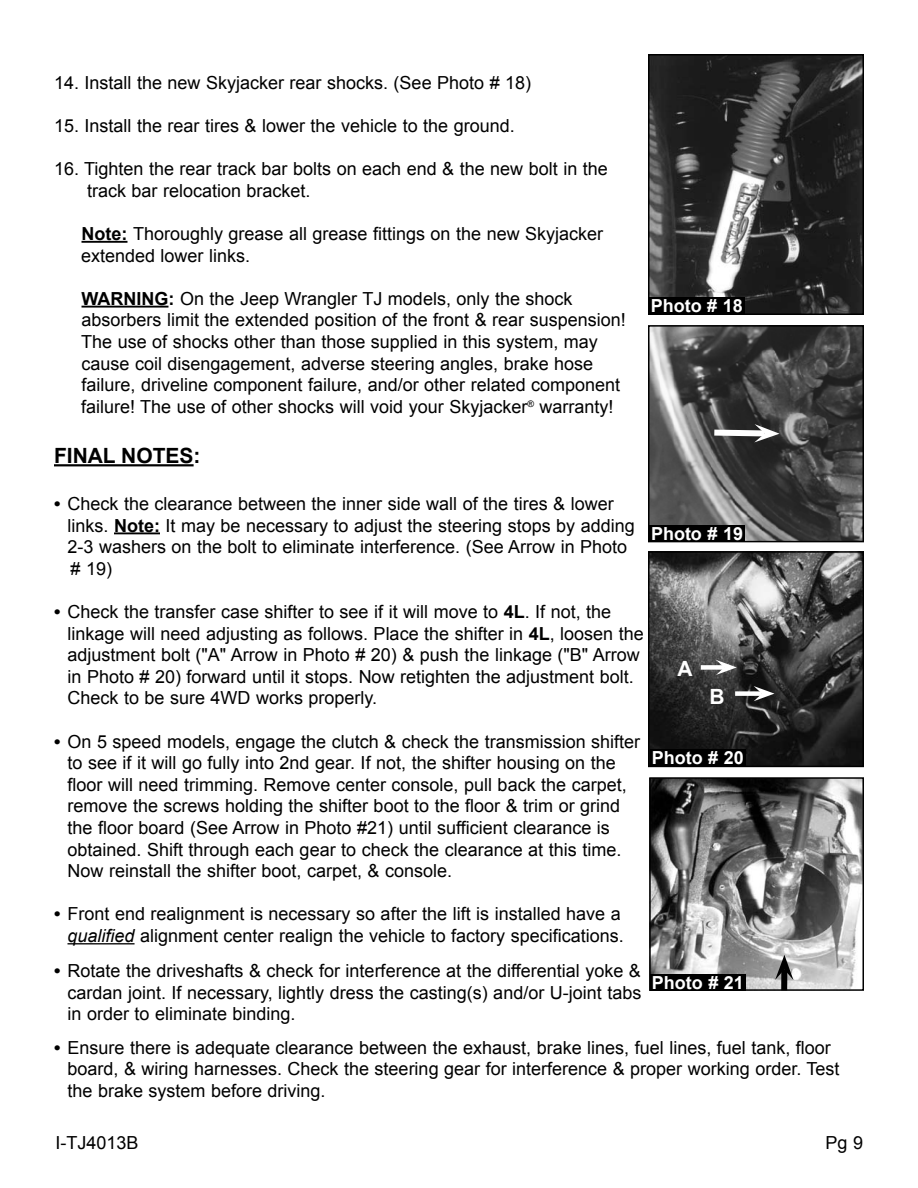
<style>
.page{position:relative;width:918px;height:1188px;background:#fff}
.page>*{position:absolute;margin:0;border:0;box-sizing:border-box;transform-origin:0 0}
.t1{font:700 21px "Arial";color:#000}
.t2{font:700 21px "Arial";color:#fff}
.t3{font:18px/21.6px "Arial";color:#000}
.t4{font:700 18px "Arial";color:#fff}
.s1{font-weight:700}
.s2{font-style:italic}
</style>
<div class="page">
<hr style="left:82px;top:241px;width:45px;height:2px;background:#000">
<hr style="left:82px;top:306px;width:86px;height:2px;background:#000">
<hr style="left:54px;top:464px;width:140px;height:2px;background:#000">
<hr style="left:114px;top:532px;width:46px;height:2px;background:#000">
<hr style="left:68px;top:943px;width:67px;height:1px;background:#000">
<img style="left:651px;top:57px;width:210px;height:255px">
<div style="left:648px;top:54px;width:216px;height:261px;border:2px solid #000"></div>
<div style="left:649px;top:297px;width:95px;height:16px;background:#000"></div>
<img style="left:651px;top:328px;width:210px;height:211px">
<div style="left:648px;top:325px;width:216px;height:217px;border:2px solid #000"></div>
<svg style="left:708px;top:424px;width:72px;height:18px"></svg>
<div style="left:650px;top:525px;width:95px;height:17px;background:#000"></div>
<img style="left:651px;top:554px;width:210px;height:210px">
<div style="left:648px;top:551px;width:216px;height:216px;border:2px solid #000"></div>
<div style="left:735px;top:691px;width:27px;height:5px;background:#fff"></div>
<svg style="left:754px;top:686px;width:21px;height:15px"></svg>
<div style="left:701px;top:665px;width:23px;height:5px;background:#fff"></div>
<svg style="left:716px;top:660px;width:21px;height:15px"></svg>
<div style="left:650px;top:749px;width:95px;height:16px;background:#000"></div>
<img style="left:652px;top:780px;width:209px;height:208px">
<div style="left:649px;top:777px;width:215px;height:214px;border:2px solid #000"></div>
<div style="left:650px;top:974px;width:95px;height:17px;background:#000"></div>
<div style="left:781px;top:970px;width:6px;height:20px;background:#000"></div>
<svg style="left:775px;top:955px;width:18px;height:25px"></svg>
<p class="t3" style="left:54px;top:72px;width:479px">14. Install the new Skyjacker rear shocks. (See Photo # 18)</p>
<p class="t3" style="left:54px;top:115px;width:462px">15. Install the rear tires &amp; lower the vehicle to the ground.</p>
<p class="t3" style="left:87px;top:158px;width:522px;text-indent:-33px">16. Tighten the rear track bar bolts on each end &amp; the new bolt in the track bar relocation bracket.</p>
<p class="t3" style="left:81px;top:223px;width:524px"><span class="s1">Note:</span> Thoroughly grease all grease fittings on the new Skyjacker extended lower links.</p>
<p class="t3" style="left:81px;top:288px;width:546px"><span class="s1">WARNING:</span> On the Jeep Wrangler TJ models, only the shock absorbers limit the extended position of the front &amp; rear suspension!<br>The use of shocks other than those supplied in this system, may cause coil disengagement, adverse steering angles, brake hose failure, driveline component failure, and/or other related component failure! The use of other shocks will void your Skyjacker<sup>®</sup> warranty!</p>
<p class="t1" style="left:54px;top:442px;width:148px">FINAL NOTES:</p>
<p class="t3" style="left:68px;top:493px;width:569px;text-indent:-14px"><span class="s1">•</span> Check the clearance between the inner side wall of the tires &amp; lower links. <span class="s1">Note:</span> It may be necessary to adjust the steering stops by adding 2-3 washers on the bolt to eliminate interference. (See Arrow in Photo # 19)</p>
<p class="t3" style="left:68px;top:601px;width:578px;text-indent:-14px"><span class="s1">•</span> Check the transfer case shifter to see if it will move to <span class="s1">4L</span>. If not, the linkage will need adjusting as follows. Place the shifter in <span class="s1">4L</span>, loosen the adjustment bolt ("A" Arrow in Photo # 20) &amp; push the linkage ("B" Arrow in Photo # 20) forward until it stops. Now retighten the adjustment bolt.<br>Check to be sure 4WD works properly.</p>
<p class="t3" style="left:68px;top:731px;width:574px;text-indent:-14px"><span class="s1">•</span> On 5 speed models, engage the clutch &amp; check the transmission shifter to see if it will go fully into 2nd gear. If not, the shifter housing on the floor will need trimming. Remove center console, pull back the carpet, remove the screws holding the shifter boot to the floor &amp; trim or grind the floor board (See Arrow in Photo #21) until sufficient clearance is obtained. Shift through each gear to check the clearance at this time.<br>Now reinstall the shifter boot, carpet, &amp; console.</p>
<p class="t3" style="left:54px;top:903px;width:571px;text-align:right"><span class="s1">•</span> Front end realignment is necessary so after the lift is installed have a <span class="s2">qualified</span> alignment center realign the vehicle to factory specifications.</p>
<p class="t3" style="left:68px;top:960px;width:575px;text-align:justify;text-indent:-14px"><span class="s1">•</span> Rotate the driveshafts &amp; check for interference at the differential yoke &amp; cardan joint. If necessary, lightly dress the casting(s) and/or U-joint tabs in order to eliminate binding.</p>
<p class="t3" style="left:68px;top:1037px;width:774px;text-indent:-14px"><span class="s1">•</span> Ensure there is adequate clearance between the exhaust, brake lines, fuel lines, fuel tank, floor board, &amp; wiring harnesses. Check the steering gear for interference &amp; proper working order. Test the brake system before driving.</p>
<p class="t3" style="left:56px;top:1132px;width:85px">I-TJ4013B</p>
<p class="t3" style="left:826px;top:1132px;width:39px">Pg 9</p>
<p class="t4" style="left:651px;top:293px;width:94px">Photo # 18</p>
<p class="t4" style="left:651px;top:522px;width:94px">Photo # 19</p>
<p class="t2" style="left:677px;top:655px;width:17px">A</p>
<p class="t2" style="left:709px;top:683px;width:17px">B</p>
<p class="t4" style="left:652px;top:746px;width:94px">Photo # 20</p>
<p class="t4" style="left:652px;top:971px;width:94px">Photo # 21</p>
</div>
